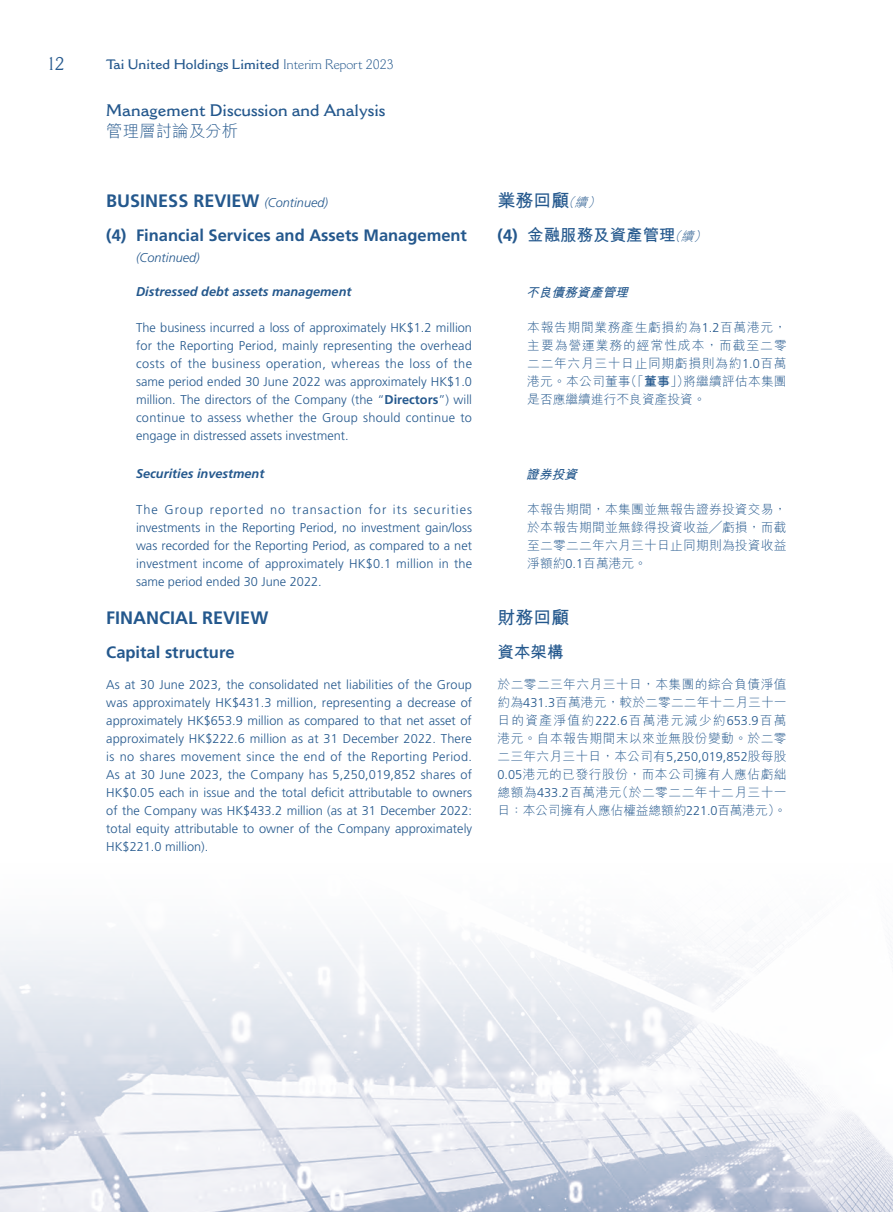
<style>
.page{position:relative;width:893px;height:1212px;background:#fff}
.page>*{position:absolute;margin:0;border:0;box-sizing:border-box;transform-origin:0 0}
.t1{font:700 18px "Frutiger LT Std";color:#24588d}
.t2{font:700 18px "M Hei HK";color:#24588d}
.t3{font:18px "Cantoria MT Std";color:#24588d}
.t4{font:700 16.5px "Frutiger LT Std";color:#24588d}
.t5{font:600 16.5px "Cantoria MT Std";color:#24588d}
.t6{font:700 16.5px "M Hei HK";color:#24588d}
.t7{font:300 16.5px "M Hei HK";color:#24588d}
.t8{font:600 13.5px "Cantoria MT Std";color:#24588d}
.t9{font:300 12.75px/18px "Frutiger LT Std";letter-spacing:.005em;color:#24588d;text-align:justify}
.t10{font:300 12.75px/18px "M Hei HK";letter-spacing:.02em;color:#24588d;text-align:justify}
.t11{font:italic 700 12.75px "Frutiger LT Std";color:#24588d}
.t12{font:italic 700 12.75px "M Hei HK";color:#24588d}
.t13{font:italic 300 12.75px "Frutiger LT Std";color:#24588d}
.s1{font-weight:300}
.s2{font-weight:300;font-style:italic;font-size:12.75px}
.s3{font-weight:700}
.s4{font-family:"Frutiger LT Std"}
</style>
<div class="page">
<img style="left:0;top:935px;width:893px;height:277px">
<h1 class="t3" style="left:48px;top:53px;width:18px">12</h1>
<p class="t8" style="left:106px;top:56px;width:289px">Tai United Holdings Limited <span class="s1">Interim Report 2023</span></p>
<p class="t5" style="left:106px;top:100px;width:281px">Management Discussion and Analysis</p>
<p class="t7" style="left:106px;top:123px;width:133px">管理層討論及分析</p>
<h1 class="t1" style="left:106px;top:191px;width:223px">BUSINESS REVIEW <span class="s2">(Continued)</span></h1>
<p class="t4" style="left:106px;top:226px;width:362px">(4) Financial Services and Assets Management</p>
<p class="t13" style="left:136px;top:251px;width:65px">(Continued)</p>
<p class="t11" style="left:136px;top:284px;width:217px">Distressed debt assets management</p>
<p class="t9" style="left:136px;top:318px;width:338px">The business incurred a loss of approximately HK$1.2 million for the Reporting Period, mainly representing the overhead costs of the business operation, whereas the loss of the same period ended 30 June 2022 was approximately HK$1.0 million. The directors of the Company (the “<span class="s3">Directors</span>”) will continue to assess whether the Group should continue to engage in distressed assets investment.</p>
<p class="t11" style="left:136px;top:466px;width:130px">Securities investment</p>
<p class="t9" style="left:136px;top:500px;width:338px">The Group reported no transaction for its securities investments in the Reporting Period, no investment gain/loss was recorded for the Reporting Period, as compared to a net investment income of approximately HK$0.1 million in the same period ended 30 June 2022.</p>
<h1 class="t1" style="left:106px;top:607px;width:164px">FINANCIAL REVIEW</h1>
<p class="t4" style="left:106px;top:642px;width:130px">Capital structure</p>
<p class="t9" style="left:106px;top:676px;width:367px">As at 30 June 2023, the consolidated net liabilities of the Group was approximately HK$431.3 million, representing a decrease of approximately HK$653.9 million as compared to that net asset of approximately HK$222.6 million as at 31 December 2022. There is no shares movement since the end of the Reporting Period.<br>As at 30 June 2023, the Company has 5,250,019,852 shares of HK$0.05 each in issue and the total deficit attributable to owners of the Company was HK$433.2 million (as at 31 December 2022: total equity attributable to owner of the Company approximately HK$221.0 million).</p>
<h1 class="t2" style="left:497px;top:188px;width:107px">業務回顧<span class="s2">（續）</span></h1>
<p class="t6" style="left:497px;top:223px;width:214px"><span class="s4">(4)</span> 金融服務及資產管理<span class="s2">（續）</span></p>
<p class="t12" style="left:526px;top:283px;width:108px">不良債務資產管理</p>
<p class="t10" style="left:527px;top:318px;width:261px">本報告期間業務產生虧損約為<span class="s4">1.2</span>百萬港元，主要為營運業務的經常性成本，而截至二零二二年六月三十日止同期虧損則為約<span class="s4">1.0</span>百萬港元。本公司董事（「<span class="s3">董事</span>」）將繼續評估本集團是否應繼續進行不良資產投資。</p>
<p class="t12" style="left:526px;top:465px;width:57px">證券投資</p>
<p class="t10" style="left:527px;top:500px;width:261px">本報告期間，本集團並無報告證券投資交易，於本報告期間並無錄得投資收益╱虧損，而截至二零二二年六月三十日止同期則為投資收益淨額約<span class="s4">0.1</span>百萬港元。</p>
<h1 class="t2" style="left:497px;top:604px;width:73px">財務回顧</h1>
<p class="t6" style="left:497px;top:640px;width:67px">資本架構</p>
<p class="t10" style="left:497px;top:675px;width:291px">於二零二三年六月三十日，本集團的綜合負債淨值約為<span class="s4">431.3</span>百萬港元，較於二零二二年十二月三十一日的資產淨值約<span class="s4">222.6</span>百萬港元減少約<span class="s4">653.9</span>百萬港元。自本報告期間末以來並無股份變動。於二零二三年六月三十日，本公司有<span class="s4">5,250,019,852</span>股每股<span class="s4">0.05</span>港元的已發行股份，而本公司擁有人應佔虧絀總額為<span class="s4">433.2</span>百萬港元（於二零二二年十二月三十一日：本公司擁有人應佔權益總額約<span class="s4">221.0</span>百萬港元）。</p>
</div>
